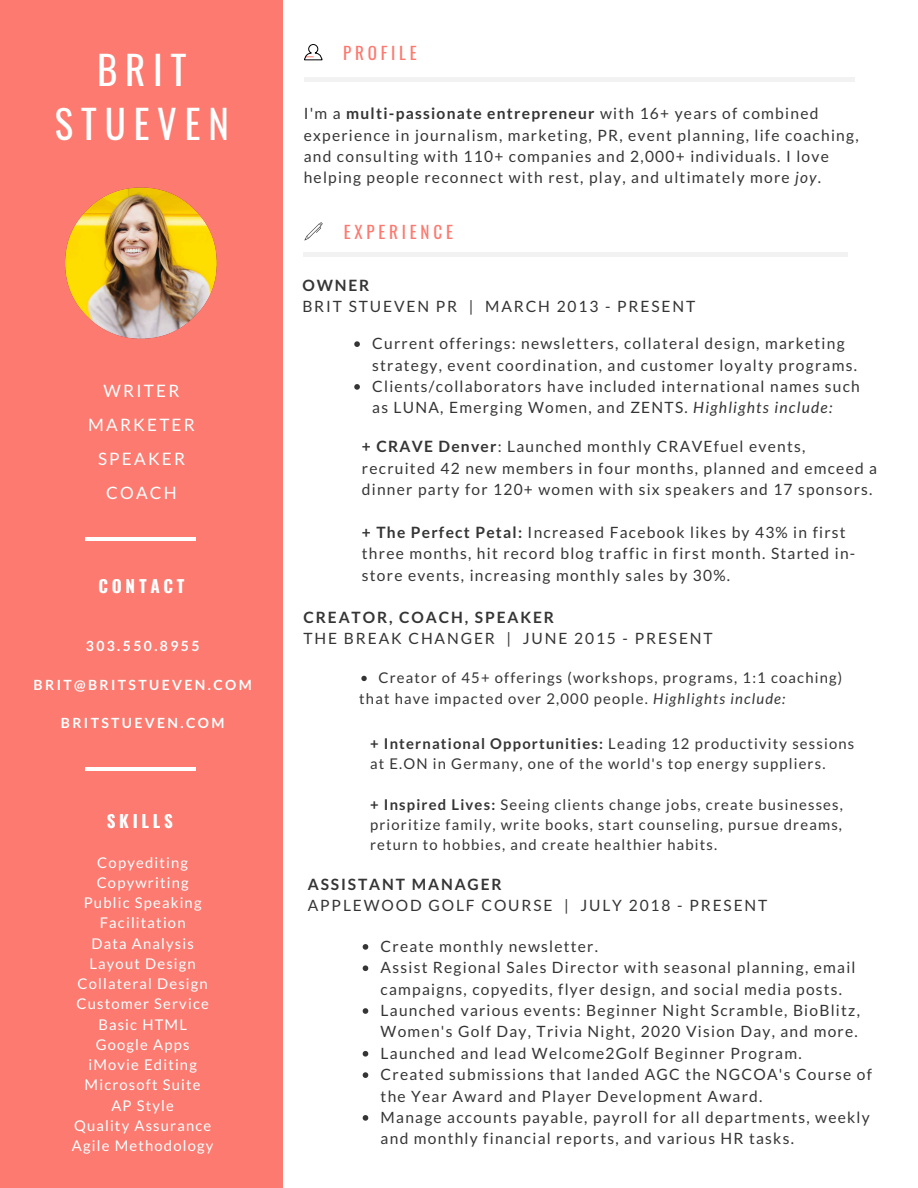
<style>
.page{position:relative;width:918px;height:1188px;background:#fff}
.page>*{position:absolute;margin:0;border:0;box-sizing:border-box;transform-origin:0 0}
.t1{font:38.85px/54px "Oswald";letter-spacing:.2em;color:#fff;text-align:center}
.t2{font:17.1px/33.8px "Lato";letter-spacing:.13em;color:#fff;text-align:center}
.t3{font:17.1px "Oswald";letter-spacing:.22em;color:#fc7a70}
.t4{font:700 17.1px "Oswald";letter-spacing:.22em;color:#fff}
.t5{font:15.6px/21.3px "Lato";letter-spacing:.08em;color:#353535}
.t6{font:15.6px "Lato";letter-spacing:.12em;color:#353535}
.t7{font:700 15.6px "Lato";letter-spacing:.12em;color:#353535}
.t8{font:14.85px/20.2px "Lato";letter-spacing:.08em;color:#353535}
.t9{font:14.85px/20.2px "Lato";letter-spacing:.08em;color:#fff;text-align:center}
.t10{font:700 13.95px "Lato";letter-spacing:.17em;color:#fff}
.s1{font-weight:700}
.s2{font-style:italic}
</style>
<div class="page">
<div style="left:0;top:0;width:283px;height:1188px;background:#fc7a70"></div>
<hr style="left:85px;top:538px;width:111px;height:3px;background:#fff">
<hr style="left:304px;top:253px;width:544px;height:4px;background:#f2f2f2">
<svg style="left:361px;top:676px;width:6px;height:5px"></svg>
<hr style="left:305px;top:77px;width:550px;height:4px;background:#f2f2f2">
<svg style="left:304px;top:44px;width:19px;height:17px"></svg>
<svg style="left:304px;top:222px;width:19px;height:19px"></svg>
<img style="left:65px;top:187px;width:152px;height:152px">
<hr style="left:85px;top:768px;width:111px;height:3px;background:#fff">
<svg style="left:354px;top:341px;width:6px;height:6px"></svg>
<svg style="left:354px;top:384px;width:6px;height:6px"></svg>
<svg style="left:363px;top:944px;width:5px;height:6px"></svg>
<svg style="left:363px;top:965px;width:5px;height:6px"></svg>
<svg style="left:363px;top:1008px;width:5px;height:6px"></svg>
<svg style="left:363px;top:1051px;width:5px;height:6px"></svg>
<svg style="left:363px;top:1072px;width:5px;height:6px"></svg>
<svg style="left:363px;top:1115px;width:5px;height:6px"></svg>
<h1 class="t1" style="left:55px;top:41px;width:176px">BRIT<br>STUEVEN</h1>
<p class="t2" style="left:88px;top:374px;width:108px">WRITER<br>MARKETER<br>SPEAKER<br>COACH</p>
<p class="t4" style="left:98px;top:573px;width:88px">CONTACT</p>
<p class="t10" style="left:86px;top:638px;width:115px">303.550.8955</p>
<p class="t10" style="left:34px;top:676px;width:220px">BRIT@BRITSTUEVEN.COM</p>
<p class="t10" style="left:61px;top:714px;width:165px">BRITSTUEVEN.COM</p>
<p class="t4" style="left:107px;top:808px;width:68px">SKILLS</p>
<p class="t9" style="left:72px;top:852px;width:143px">Copyediting<br>Copywriting<br>Public Speaking<br>Facilitation<br>Data Analysis<br>Layout Design<br>Collateral Design<br>Customer Service<br>Basic HTML<br>Google Apps iMovie Editing<br>Microsoft Suite<br>AP Style<br>Quality Assurance<br>Agile Methodology</p>
<p class="t3" style="left:343px;top:40px;width:75px">PROFILE</p>
<p class="t5" style="left:304px;top:103px;width:556px">I'm a <span class="s1">multi-passionate entrepreneur</span> with 16+ years of combined experience in journalism, marketing, PR, event planning, life coaching, and consulting with 110+ companies and 2,000+ individuals. I love helping people reconnect with rest, play, and ultimately more <span class="s2">joy</span>.</p>
<p class="t3" style="left:344px;top:219px;width:111px">EXPERIENCE</p>
<p class="t7" style="left:302px;top:276px;width:69px">OWNER</p>
<p class="t6" style="left:302px;top:297px;width:394px">BRIT STUEVEN PR | MARCH 2013 - PRESENT</p>
<p class="t5" style="left:372px;top:333px;width:489px">Current offerings: newsletters, collateral design, marketing strategy, event coordination, and customer loyalty programs.<br>Clients/collaborators have included international names such as LUNA, Emerging Women, and ZENTS. <span class="s2">Highlights include:</span></p>
<p class="t5" style="left:362px;top:436px;width:517px"><span class="s1">+ CRAVE Denver</span>: Launched monthly CRAVEfuel events, recruited 42 new members in four months, planned and emceed a dinner party for 120+ women with six speakers and 17 sponsors.</p>
<p class="t5" style="left:362px;top:521px;width:495px"><span class="s1">+ The Perfect Petal:</span> Increased Facebook likes by 43% in first three months, hit record blog traffic in first month. Started in&shy;store events, increasing monthly sales by 30%.</p>
<p class="t7" style="left:304px;top:607px;width:252px">CREATOR, COACH, SPEAKER</p>
<p class="t6" style="left:304px;top:629px;width:411px">THE BREAK CHANGER | JUNE 2015 - PRESENT</p>
<p class="t8" style="left:359px;top:667px;width:485px;text-indent:19px">Creator of 45+ offerings (workshops, programs, 1:1 coaching) that have impacted over 2,000 people. <span class="s2">Highlights include:</span></p>
<p class="t8" style="left:370px;top:733px;width:486px"><span class="s1">+ International Opportunities:</span> Leading 12 productivity sessions at E.ON in Germany, one of the world's top energy suppliers.</p>
<p class="t8" style="left:370px;top:794px;width:474px;text-align:justify"><span class="s1">+ Inspired Lives:</span> Seeing clients change jobs, create businesses, prioritize family, write books, start counseling, pursue dreams, return to hobbies, and create healthier habits.</p>
<p class="t7" style="left:308px;top:874px;width:195px">ASSISTANT MANAGER</p>
<p class="t6" style="left:308px;top:896px;width:461px">APPLEWOOD GOLF COURSE | JULY 2018 - PRESENT</p>
<p class="t5" style="left:381px;top:935px;width:493px">Create monthly newsletter.<br>Assist Regional Sales Director with seasonal planning, email campaigns, copyedits, flyer design, and social media posts.<br>Launched various events: Beginner Night Scramble, BioBlitz, Women's Golf Day, Trivia Night, 2020 Vision Day, and more.<br>Launched and lead Welcome2Golf Beginner Program.<br>Created submissions that landed AGC the NGCOA's Course of the Year Award and Player Development Award.<br>Manage accounts payable, payroll for all departments, weekly and monthly financial reports, and various HR tasks.</p>
</div>
